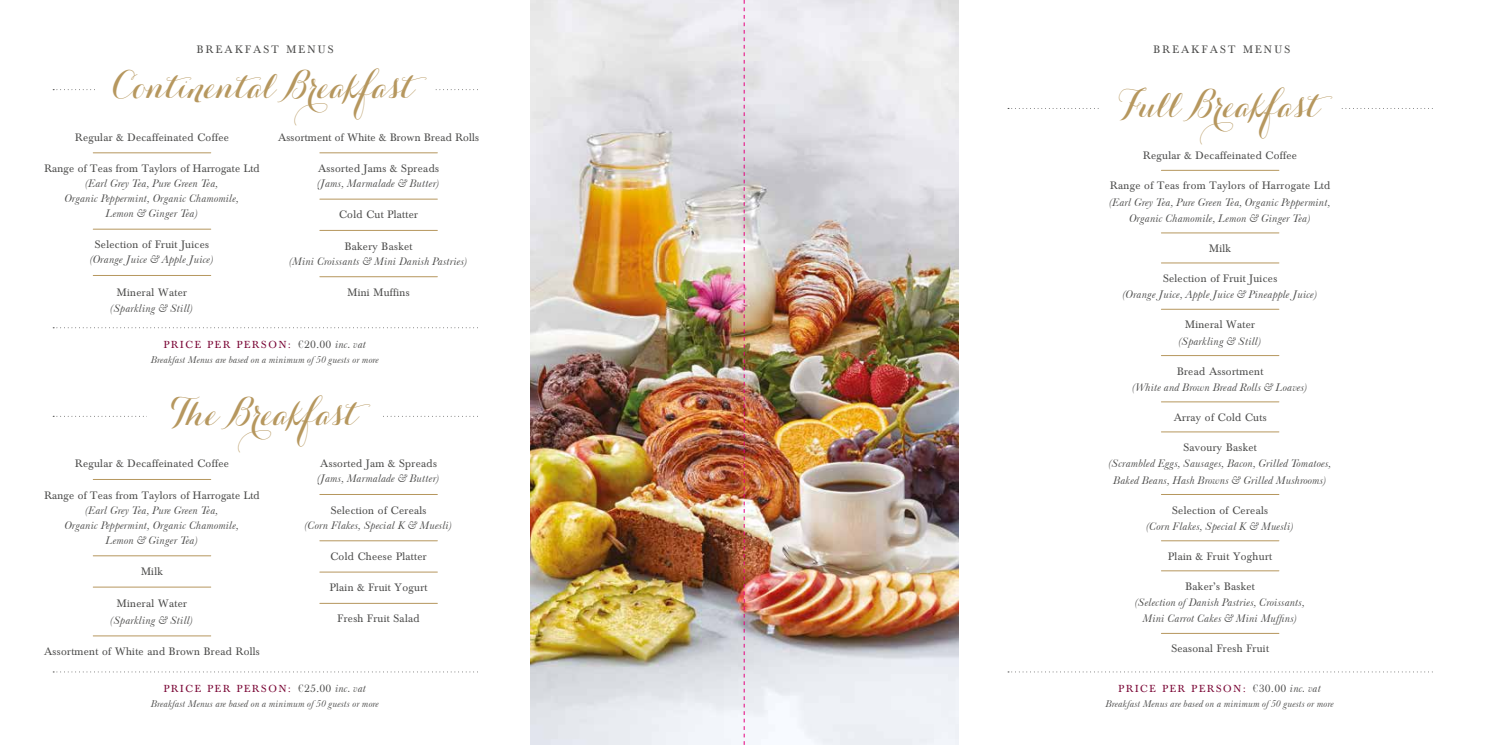
<style>
.page{position:relative;width:1489px;height:745px;background:#fff}
.page>*{position:absolute;margin:0;border:0;box-sizing:border-box;transform-origin:0 0}
.t1{font:italic 900 37.5px "Carolyna Pro";color:#b6975e;scale:.9 1}
.t2{font:italic 11.25px/15px "Baskerville No 2 BT";color:#4a4a49;text-align:center}
.t3{font:11.25px "Baskerville";letter-spacing:.03em;color:#4a4a49}
.t4{font:11.25px "Baskerville";letter-spacing:.2em;color:#4a4a49}
.t5{font:10.62px "Baskerville";letter-spacing:.17em;color:#780232}
.t6{font:italic 10px "Baskerville No 2 BT";color:#4a4a49}
.s1{font-family:"Bask Old Face";font-size:11.25px;color:#4a4a49}
.s2{font-size:11.25px;color:#4a4a49}
.s3{font-family:"Baskerville No 2 BT";font-style:italic;font-size:11.25px;color:#4a4a49}
</style>
<div class="page">
<svg style="left:53px;top:89px;width:425px;height:1px"></svg>
<div style="left:97px;top:67px;width:336px;height:50px;background:#fff"></div>
<svg style="left:53px;top:416px;width:425px;height:1px"></svg>
<div style="left:148px;top:394px;width:235px;height:49px;background:#fff"></div>
<hr style="left:93px;top:479px;width:118px;height:1px;background:#b6975e">
<hr style="left:93px;top:555px;width:118px;height:1px;background:#b6975e">
<hr style="left:93px;top:586px;width:118px;height:1px;background:#b6975e">
<hr style="left:93px;top:635px;width:118px;height:1px;background:#b6975e">
<hr style="left:320px;top:494px;width:117px;height:1px;background:#b6975e">
<hr style="left:320px;top:540px;width:117px;height:1px;background:#b6975e">
<hr style="left:320px;top:571px;width:117px;height:1px;background:#b6975e">
<hr style="left:320px;top:602px;width:117px;height:1px;background:#b6975e">
<svg style="left:53px;top:671px;width:425px;height:1px"></svg>
<svg style="left:53px;top:327px;width:425px;height:1px"></svg>
<img style="left:530px;top:0;width:428px;height:744px">
<hr style="left:93px;top:152px;width:118px;height:1px;background:#b6975e">
<hr style="left:93px;top:229px;width:118px;height:1px;background:#b6975e">
<hr style="left:93px;top:275px;width:118px;height:1px;background:#b6975e">
<hr style="left:320px;top:152px;width:117px;height:1px;background:#b6975e">
<hr style="left:320px;top:199px;width:117px;height:1px;background:#b6975e">
<hr style="left:320px;top:230px;width:117px;height:1px;background:#b6975e">
<hr style="left:320px;top:276px;width:117px;height:1px;background:#b6975e">
<svg style="left:1007px;top:108px;width:425px;height:1px"></svg>
<div style="left:1101px;top:86px;width:237px;height:50px;background:#fff"></div>
<svg style="left:1007px;top:671px;width:422px;height:1px"></svg>
<hr style="left:1161px;top:170px;width:117px;height:1px;background:#b6975e">
<hr style="left:1161px;top:232px;width:117px;height:1px;background:#b6975e">
<hr style="left:1161px;top:262px;width:117px;height:1px;background:#b6975e">
<hr style="left:1161px;top:309px;width:117px;height:1px;background:#b6975e">
<hr style="left:1161px;top:355px;width:117px;height:1px;background:#b6975e">
<hr style="left:1161px;top:401px;width:117px;height:1px;background:#b6975e">
<hr style="left:1161px;top:431px;width:117px;height:1px;background:#b6975e">
<hr style="left:1161px;top:494px;width:117px;height:1px;background:#b6975e">
<hr style="left:1161px;top:540px;width:117px;height:1px;background:#b6975e">
<hr style="left:1161px;top:570px;width:117px;height:1px;background:#b6975e">
<hr style="left:1161px;top:632px;width:117px;height:1px;background:#b6975e">
<svg style="left:743px;top:0;width:1px;height:744px"></svg>
<p class="t4" style="left:197px;top:43px;width:138px">BREAKFAST MENUS</p>
<h1 class="t1" style="left:111px;top:63px;width:359px">Continental Breakfast</h1>
<p class="t3" style="left:75px;top:131px;width:155px">Regular &amp; Decaffeinated Coffee</p>
<p class="t3" style="left:44px;top:162px;width:217px">Range of Teas from Taylors of Harrogate Ltd</p>
<p class="t2" style="left:65px;top:175px;width:176px">(Earl Grey Tea, Pure Green Tea,<br>Organic Peppermint, Organic Chamomile,<br>Lemon &amp; Ginger Tea)</p>
<p class="t3" style="left:95px;top:238px;width:116px">Selection of Fruit Juices</p>
<p class="t2" style="left:90px;top:252px;width:125px">(Orange Juice &amp; Apple Juice)</p>
<p class="t3" style="left:117px;top:286px;width:71px">Mineral Water</p>
<p class="t2" style="left:111px;top:300px;width:84px">(Sparkling &amp; Still)</p>
<p class="t3" style="left:278px;top:131px;width:202px">Assortment of White &amp; Brown Bread Rolls</p>
<p class="t3" style="left:318px;top:162px;width:122px">Assorted Jams &amp; Spreads</p>
<p class="t2" style="left:317px;top:175px;width:124px">(Jams, Marmalade &amp; Butter)</p>
<p class="t3" style="left:339px;top:208px;width:80px">Cold Cut Platter</p>
<p class="t3" style="left:345px;top:239px;width:69px">Bakery Basket</p>
<p class="t2" style="left:289px;top:253px;width:180px">(Mini Croissants &amp; Mini Danish Pastries)</p>
<p class="t3" style="left:347px;top:286px;width:64px">Mini Muffins</p>
<p class="t5" style="left:164px;top:338px;width:204px">PRICE PER PERSON: <span class="s1">€</span><span class="s2">20.00</span> <span class="s3">inc. vat</span></p>
<p class="t6" style="left:151px;top:353px;width:230px">Breakfast Menus are based on a minimum of 50 guests or more</p>
<h1 class="t1" style="left:168px;top:389px;width:233px">TheBreakfast</h1>
<p class="t3" style="left:75px;top:457px;width:155px">Regular &amp; Decaffeinated Coffee</p>
<p class="t3" style="left:44px;top:488px;width:217px">Range of Teas from Taylors of Harrogate Ltd</p>
<p class="t2" style="left:65px;top:502px;width:176px">(Earl Grey Tea, Pure Green Tea,<br>Organic Peppermint, Organic Chamomile,<br>Lemon &amp; Ginger Tea)</p>
<p class="t3" style="left:141px;top:564px;width:23px">Milk</p>
<p class="t3" style="left:117px;top:597px;width:71px">Mineral Water</p>
<p class="t2" style="left:111px;top:612px;width:84px">(Sparkling &amp; Still)</p>
<p class="t3" style="left:44px;top:644px;width:217px">Assortment of White and Brown Bread Rolls</p>
<p class="t3" style="left:320px;top:457px;width:118px">Assorted Jam &amp; Spreads</p>
<p class="t2" style="left:317px;top:470px;width:124px">(Jams, Marmalade &amp; Butter)</p>
<p class="t3" style="left:331px;top:503px;width:97px">Selection of Cereals</p>
<p class="t2" style="left:305px;top:517px;width:149px">(Corn Flakes, Special K &amp; Muesli)</p>
<p class="t3" style="left:330px;top:549px;width:98px">Cold Cheese Platter</p>
<p class="t3" style="left:330px;top:581px;width:99px">Plain &amp; Fruit Yogurt</p>
<p class="t3" style="left:337px;top:612px;width:83px">Fresh Fruit Salad</p>
<p class="t5" style="left:164px;top:682px;width:204px">PRICE PER PERSON: <span class="s1">€</span><span class="s2">25.00</span> <span class="s3">inc. vat</span></p>
<p class="t6" style="left:151px;top:697px;width:230px">Breakfast Menus are based on a minimum of 50 guests or more</p>
<p class="t4" style="left:1153px;top:43px;width:138px">BREAKFAST MENUS</p>
<h1 class="t1" style="left:1115px;top:82px;width:250px">Full Breakfast</h1>
<p class="t3" style="left:1143px;top:149px;width:155px">Regular &amp; Decaffeinated Coffee</p>
<p class="t3" style="left:1110px;top:179px;width:221px">Range of Teas from Taylors of Harrogate Ltd</p>
<p class="t2" style="left:1109px;top:194px;width:223px;line-height:16.2px">(Earl Grey Tea, Pure Green Tea, Organic Peppermint,<br>Organic Chamomile, Lemon &amp; Ginger Tea)</p>
<p class="t3" style="left:1209px;top:242px;width:23px">Milk</p>
<p class="t3" style="left:1162px;top:272px;width:116px">Selection of Fruit Juices</p>
<p class="t2" style="left:1122px;top:287px;width:196px">(Orange Juice, Apple Juice &amp; Pineapple Juice)</p>
<p class="t3" style="left:1185px;top:318px;width:71px">Mineral Water</p>
<p class="t2" style="left:1178px;top:333px;width:84px">(Sparkling &amp; Still)</p>
<p class="t3" style="left:1176px;top:364px;width:88px">Bread Assortment</p>
<p class="t2" style="left:1132px;top:379px;width:177px">(White and Brown Bread Rolls &amp; Loaves)</p>
<p class="t3" style="left:1173px;top:411px;width:94px">Array of Cold Cuts</p>
<p class="t3" style="left:1183px;top:441px;width:75px">Savoury Basket</p>
<p class="t2" style="left:1108px;top:455px;width:224px;line-height:16.2px">(Scrambled Eggs, Sausages, Bacon, Grilled Tomatoes,<br>Baked Beans, Hash Browns &amp; Grilled Mushrooms)</p>
<p class="t3" style="left:1172px;top:503px;width:97px">Selection of Cereals</p>
<p class="t2" style="left:1146px;top:518px;width:149px">(Corn Flakes, Special K &amp; Muesli)</p>
<p class="t3" style="left:1168px;top:549px;width:105px">Plain &amp; Fruit Yoghurt</p>
<p class="t3" style="left:1185px;top:579px;width:71px">Baker’s Basket</p>
<p class="t2" style="left:1135px;top:594px;width:171px;line-height:16.2px">(Selection of Danish Pastries, Croissants,<br>Mini Carrot Cakes &amp; Mini Muffins)</p>
<p class="t3" style="left:1171px;top:642px;width:99px">Seasonal Fresh Fruit</p>
<p class="t5" style="left:1118px;top:682px;width:204px">PRICE PER PERSON: <span class="s1">€</span><span class="s2">30.00</span> <span class="s3">inc. vat</span></p>
<p class="t6" style="left:1105px;top:697px;width:230px">Breakfast Menus are based on a minimum of 50 guests or more</p>
</div>
